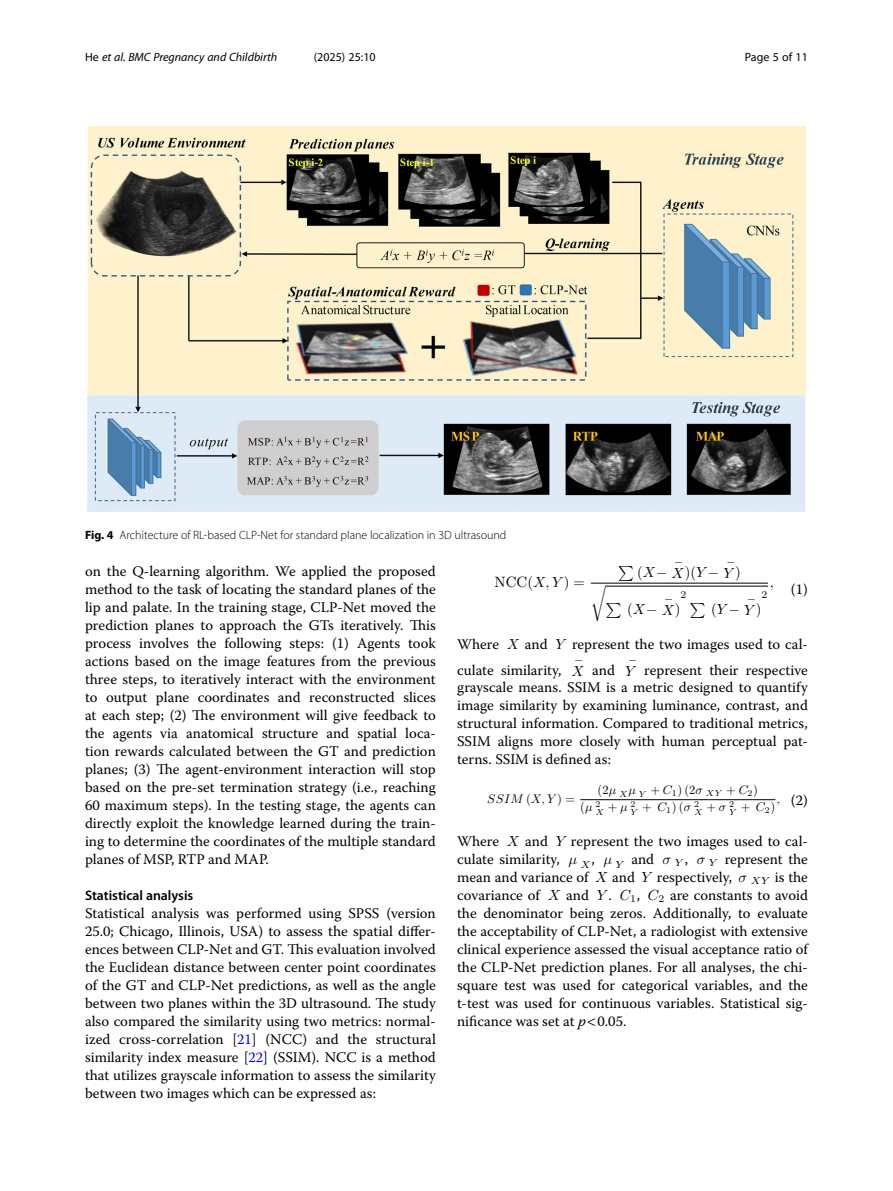
<style>
.page{position:relative;width:893px;height:1191px;background:#fff}
.page>*{position:absolute;margin:0;border:0;box-sizing:border-box;transform-origin:0 0}
.t1{font:15px "SFRM1000";color:#000}
.t2{font:15px "LM Math Extension 10";color:#000}
.Body_Text{font:14.7px/18px "Warnock Pro";color:#000;text-align:justify}
.t3{font:14.7px "LM Roman 10";color:#000}
.t4{font:14.7px "LM Math Italic 10";color:#000}
.EQ{font:14.7px "Warnock Pro";color:#000}
.Head_2{font:600 13.8px "Myriad Pro";color:#000}
.t5{font:12.45px/17.1px "LM Roman 10";color:#000}
.t6{font:12.45px "LM Math Italic 10";color:#000}
.Figure_Caption{font:300 12px "Myriad Pro";color:#000}
.t7{font:italic 12px "Myriad Pro";color:#000}
.t8{font:12px "Myriad Pro";color:#000}
.t9{font:10.2px "LM Roman 7";color:#000}
.t10{font:10.2px "LM Math Italic 7";color:#000}
.t11{font:8.7px "LM Math Italic 7";color:#000}
.s1{font-style:normal}
.s2{font-weight:700}
.s3{color:#00f}
.s4{font-family:"LM Math Italic 10"}
.s5{font-family:"LM Math Extension 10";font-size:15px}
.s6{font-family:"LM Roman 10";font-size:14.7px}
.s7{font-family:"LM Math Italic 10";font-size:14.7px}
.s8{font-family:"LM Math Extension 10"}
.s9{font-family:"LM Roman 10"}
.s10{font-family:"Warnock Pro"}
.s11{font-style:italic}
</style>
<div class="page">
<hr style="left:591px;top:583px;width:177px;height:1px;background:#000">
<hr style="left:606px;top:586px;width:162px;height:1px;background:#000">
<hr style="left:580px;top:799px;width:195px;height:1px;background:#000">
<img style="left:87px;top:126px;width:719px;height:386px">
<p class="t7" style="left:85px;top:50px;width:194px"><span class="s1">He</span> et al. BMC Pregnancy and Childbirth</p>
<p class="t8" style="left:314px;top:50px;width:63px">(2025) 25:10</p>
<p class="t8" style="left:745px;top:50px;width:65px">Page 5 of 11</p>
<p class="Figure_Caption" style="left:85px;top:528px;width:423px"><span class="s2">Fig. 4</span> Architecture of RL-based CLP-Net for standard plane localization in 3D ultrasound</p>
<p class="Body_Text" style="left:85px;top:562px;width:352px">on the Q-learning algorithm. We applied the proposed method to the task of locating the standard planes of the lip and palate. In the training stage, CLP-Net moved the prediction planes to approach the GTs iteratively. This process involves the following steps: (1) Agents took actions based on the image features from the previous three steps, to iteratively interact with the environment to output plane coordinates and reconstructed slices at each step; (2) The environment will give feedback to the agents via anatomical structure and spatial loca&shy;tion rewards calculated between the GT and prediction planes; (3) The agent-environment interaction will stop based on the pre-set termination strategy (i.e., reaching 60 maximum steps). In the testing stage, the agents can directly exploit the knowledge learned during the train&shy;ing to determine the coordinates of the multiple standard planes of MSP, RTP and MAP.</p>
<p class="Head_2" style="left:85px;top:887px;width:110px">Statistical analysis</p>
<p class="Body_Text" style="left:85px;top:904px;width:352px">Statistical analysis was performed using SPSS (version 25.0; Chicago, Illinois, USA) to assess the spatial differ&shy;ences between CLP-Net and GT. This evaluation involved the Euclidean distance between center point coordinates of the GT and CLP-Net predictions, as well as the angle between two planes within the 3D ultrasound. The study also compared the similarity using two metrics: normal&shy;ized cross-correlation [<span class="s3">21</span>] (NCC) and the structural similarity index measure [<span class="s3">22</span>] (SSIM). NCC is a method that utilizes grayscale information to assess the similarity between two images which can be expressed as:</p>
<p class="t2" style="left:618px;top:552px;width:17px">∑</p>
<p class="t3" style="left:637px;top:560px;width:105px">(<span class="s4">X</span>− <span class="s4">X</span>)(<span class="s4">Y</span> − <span class="s4">Y</span> )</p>
<p class="t2" style="left:606px;top:588px;width:17px">∑</p>
<p class="t3" style="left:627px;top:597px;width:55px">(<span class="s4">X</span>− <span class="s4">X</span>)</p>
<p class="t9" style="left:681px;top:586px;width:26px">2 <span class="s5">∑</span></p>
<p class="t3" style="left:711px;top:597px;width:52px">(<span class="s4">Y</span> −<span class="s4">Y</span>)</p>
<p class="t1" style="left:495px;top:573px;width:113px">NCC<span class="s6">(</span><span class="s7">X, Y</span> <span class="s6">) =</span> <span class="s8">√</span></p>
<p class="t4" style="left:770px;top:576px;width:6px">,</p>
<p class="EQ" style="left:791px;top:580px;width:18px">(1)</p>
<p class="t9" style="left:761px;top:586px;width:7px">2</p>
<p class="Body_Text" style="left:457px;top:635px;width:43px">Where</p>
<p class="Body_Text" style="left:507px;top:635px;width:42px"><span class="s4">X</span> and</p>
<p class="t4" style="left:555px;top:638px;width:10px">Y</p>
<p class="Body_Text" style="left:572px;top:635px;width:237px">represent the two images used to cal-</p>
<p class="Body_Text" style="left:457px;top:661px;width:106px">culate similarity,</p>
<p class="t4" style="left:572px;top:665px;width:14px">X</p>
<p class="Body_Text" style="left:592px;top:661px;width:24px">and</p>
<p class="t4" style="left:625px;top:665px;width:10px">Y</p>
<p class="Body_Text" style="left:457px;top:662px;width:352px;line-height:16.4px;text-align:right">represent their respective<br>grayscale means. SSIM is a metric designed to quantify</p>
<p class="Body_Text" style="left:457px;top:695px;width:352px">image similarity by examining luminance, contrast, and structural information. Compared to traditional metrics, SSIM aligns more closely with human perceptual pat&shy;terns. SSIM is defined as:</p>
<p class="t6" style="left:487px;top:793px;width:89px">SSIM <span class="s9">(</span>X,Y <span class="s9">) =</span></p>
<p class="t5" style="left:580px;top:780px;width:179px;text-indent:17px">(2<span class="s4">µ</span> <sub>X</sub><span class="s4">µ</span> <sub>Y</sub> +<span class="s4">C</span><sub>1</sub>)(2<span class="s4">σ</span> <sub>XY</sub> +<span class="s4">C</span><sub>2</sub>) (<span class="s4">µ</span> <sup>2</sup></p>
<p class="t5" style="left:729px;top:797px;width:48px"><sub>Y</sub> + <span class="s4">C</span><sub>2</sub>)</p>
<p class="t6" style="left:777px;top:793px;width:5px">,</p>
<p class="EQ" style="left:791px;top:791px;width:18px">(2)</p>
<p class="t11" style="left:595px;top:808px;width:42px">X <sup>+</sup><sup>µ</sup><sup>2</sup></p>
<p class="t5" style="left:631px;top:797px;width:70px"><sub>Y</sub> + <span class="s4">C</span><sub>1</sub>)(<span class="s4">σ</span> <sup>2</sup></p>
<p class="t11" style="left:694px;top:808px;width:42px">X<sup>+</sup><sup>σ</sup><sup>2</sup></p>
<p class="Body_Text" style="left:457px;top:832px;width:43px">Where</p>
<p class="Body_Text" style="left:507px;top:832px;width:43px"><span class="s4">X</span> and</p>
<p class="Body_Text" style="left:556px;top:832px;width:253px"><span class="s4">Y</span> represent the two images used to cal-</p>
<p class="Body_Text" style="left:457px;top:850px;width:104px">culate similarity,</p>
<p class="t4" style="left:568px;top:853px;width:28px">µ <sub>X</sub><span class="s10">,</span></p>
<p class="t4" style="left:603px;top:853px;width:20px">µ <sub>Y</sub></p>
<p class="Body_Text" style="left:631px;top:850px;width:24px">and</p>
<p class="t4" style="left:663px;top:853px;width:27px">σ <sub>Y</sub> <span class="s10">,</span></p>
<p class="t4" style="left:697px;top:853px;width:21px">σ <sub>Y</sub></p>
<p class="Body_Text" style="left:725px;top:850px;width:85px">represent the</p>
<p class="Body_Text" style="left:457px;top:868px;width:194px">mean and variance of <span class="s4">X</span> and <span class="s4">Y</span></p>
<p class="Body_Text" style="left:657px;top:868px;width:77px">respectively,</p>
<p class="t10" style="left:739px;top:876px;width:31px"><sup>σ</sup> XY</p>
<p class="Body_Text" style="left:775px;top:868px;width:34px">is the</p>
<p class="Body_Text" style="left:457px;top:886px;width:84px">covariance of</p>
<p class="Body_Text" style="left:548px;top:886px;width:43px"><span class="s4">X</span> and</p>
<p class="t4" style="left:597px;top:889px;width:17px">Y<span class="s10">.</span></p>
<p class="t4" style="left:620px;top:889px;width:22px">C<sub>1</sub><span class="s10">,</span></p>
<p class="Body_Text" style="left:648px;top:886px;width:161px"><span class="s4">C</span><sub>2</sub> are constants to avoid</p>
<p class="Body_Text" style="left:457px;top:904px;width:352px">the denominator being zeros. Additionally, to evaluate the acceptability of CLP-Net, a radiologist with extensive clinical experience assessed the visual acceptance ratio of the CLP-Net prediction planes. For all analyses, the chi&shy;square test was used for categorical variables, and the t-test was used for continuous variables. Statistical sig&shy;nificance was set at <span class="s11">p</span> 0.05.</p>
</div>
